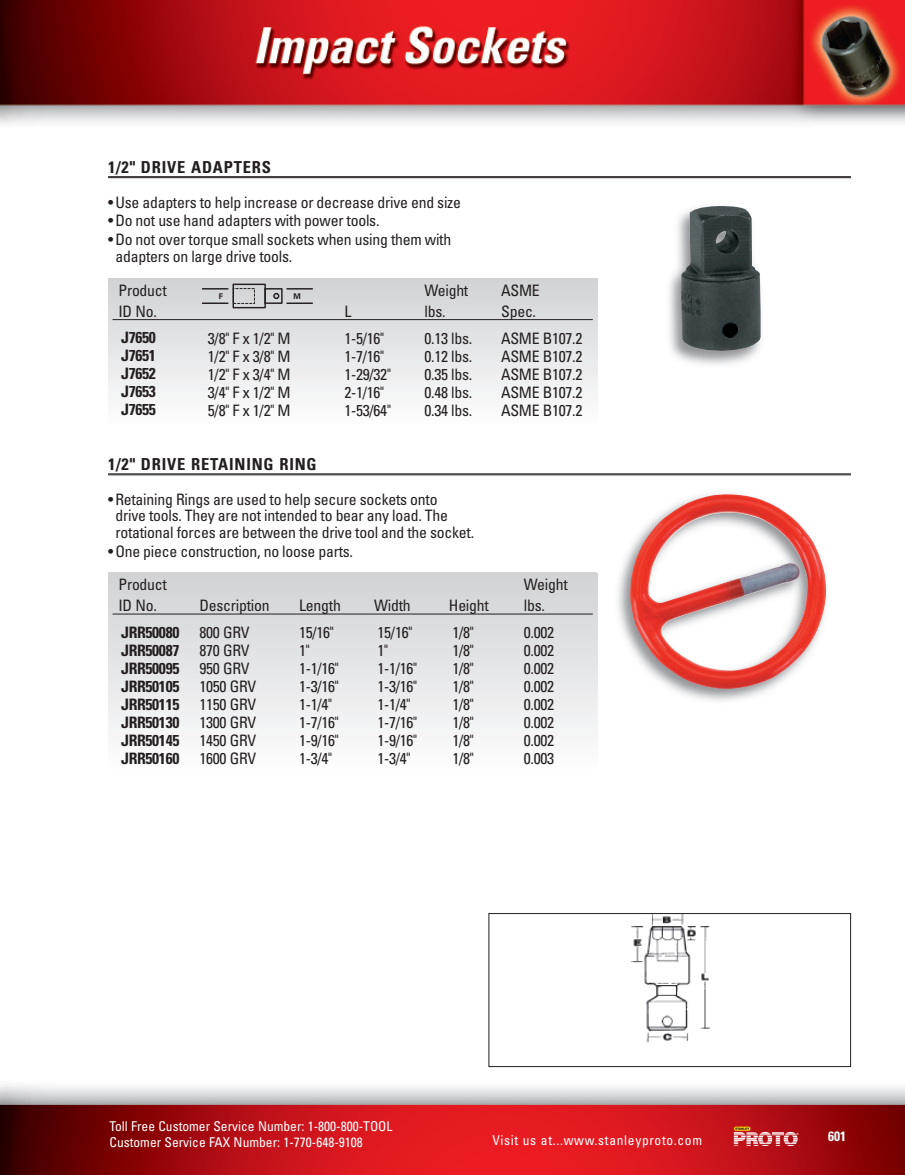
<style>
.page{position:relative;width:905px;height:1175px;background:#fff}
.page>*{position:absolute;margin:0;border:0;box-sizing:border-box;transform-origin:0 0}
.t1{font:700 condensed 16.5px "Univers";letter-spacing:.05em;color:#231f20}
.t2{font:condensed 15.75px/21px "Univers";letter-spacing:-.015em;color:#231f20}
.t3{font:700 condensed 15.75px "Univers";letter-spacing:-.02em;color:#231f20}
.t4{font:condensed 13.5px/16.5px "Univers";color:#fff}
.t5{font:condensed 13.5px "Univers";letter-spacing:.05em;color:#fff}
.t6{font:700 condensed 13.5px "Univers";color:#fff}
.t7{font:700 7.8px "Univers";color:#231f20}
</style>
<div class="page">
<img style="left:0;top:1060px;width:904px;height:114px">
<svg style="left:733px;top:1126px;width:65px;height:20px"></svg>
<div style="left:108px;top:278px;width:489px;height:147px;background:linear-gradient(to bottom,#cfd1d3,#fdfdfe)"></div>
<hr style="left:108px;top:176px;width:742px;height:1px;background:#231f20">
<hr style="left:108px;top:177px;width:742px;height:1px;background:#231f20">
<img style="left:669px;top:218px;width:89px;height:147px">
<img style="left:680px;top:206px;width:81px;height:145px">
<div style="left:232px;top:283px;width:34px;height:25px;border:1px solid #231f20"></div>
<div style="left:264px;top:288px;width:18px;height:16px;border:1px solid #231f20"></div>
<svg style="left:286px;top:288px;width:27px;height:1px"></svg>
<hr style="left:286px;top:302px;width:27px;height:2px;background:#231f20">
<svg style="left:202px;top:288px;width:26px;height:1px"></svg>
<hr style="left:202px;top:302px;width:26px;height:2px;background:#231f20">
<svg style="left:273px;top:293px;width:6px;height:6px"></svg>
<div style="left:233px;top:288px;width:22px;height:16px;border:1px dashed #231f20"></div>
<hr style="left:112px;top:319px;width:480px;height:1px;background:#231f20">
<div style="left:108px;top:572px;width:489px;height:199px;background:linear-gradient(to bottom,#cecfd1,#fefefe)"></div>
<hr style="left:108px;top:473px;width:742px;height:1px;background:#231f20">
<hr style="left:108px;top:474px;width:742px;height:1px;background:#231f20">
<img style="left:597px;top:552px;width:230px;height:178px">
<img style="left:596px;top:572px;width:1px;height:158px">
<img style="left:629px;top:494px;width:196px;height:195px">
<hr style="left:112px;top:613px;width:480px;height:1px;background:#231f20">
<img style="left:0;top:0;width:904px;height:124px">
<img style="left:630px;top:915px;width:80px;height:128px">
<div style="left:488px;top:913px;width:362px;height:153px;border:1px solid #231f20"></div>
<p class="t1" style="left:108px;top:161px;width:164px">1/2" DRIVE ADAPTERS</p>
<p class="t2" style="left:108px;top:193px;width:354px">• Use adapters to help increase or decrease drive end size</p>
<p class="t2" style="left:108px;top:212px;width:273px">• Do not use hand adapters with power tools.</p>
<p class="t2" style="left:115px;top:232px;width:337px;line-height:16.5px;text-indent:-7px">• Do not over torque small sockets when using them with adapters on large drive tools.</p>
<p class="t2" style="left:118px;top:281px;width:50px">Product<br>ID No.</p>
<p class="t7" style="left:219px;top:293px;width:6px">F</p>
<p class="t7" style="left:293px;top:293px;width:9px">M</p>
<p class="t2" style="left:424px;top:281px;width:45px">Weight lbs.</p>
<p class="t2" style="left:501px;top:281px;width:40px">ASME<br>Spec.</p>
<p class="t2" style="left:344px;top:302px;width:8px">L</p>
<p class="t3" style="left:121px;top:332px;width:36px">J7650</p>
<p class="t2" style="left:208px;top:329px;width:84px">3/8" F x 1/2" M</p>
<p class="t2" style="left:344px;top:329px;width:41px">1-5/16"</p>
<p class="t2" style="left:424px;top:329px;width:49px">0.13 lbs.</p>
<p class="t2" style="left:501px;top:329px;width:83px">ASME B107.2</p>
<p class="t3" style="left:121px;top:350px;width:36px">J7651</p>
<p class="t2" style="left:208px;top:347px;width:84px">1/2" F x 3/8" M</p>
<p class="t2" style="left:344px;top:347px;width:41px">1-7/16"</p>
<p class="t2" style="left:424px;top:347px;width:49px">0.12 lbs.</p>
<p class="t2" style="left:501px;top:347px;width:83px">ASME B107.2</p>
<p class="t3" style="left:121px;top:368px;width:36px">J7652</p>
<p class="t2" style="left:208px;top:365px;width:84px">1/2" F x 3/4" M</p>
<p class="t2" style="left:344px;top:365px;width:48px">1-29/32"</p>
<p class="t2" style="left:424px;top:365px;width:49px">0.35 lbs.</p>
<p class="t2" style="left:501px;top:365px;width:83px">ASME B107.2</p>
<p class="t3" style="left:121px;top:386px;width:36px">J7653</p>
<p class="t2" style="left:208px;top:383px;width:84px">3/4" F x 1/2" M</p>
<p class="t2" style="left:344px;top:383px;width:41px">2-1/16"</p>
<p class="t2" style="left:424px;top:383px;width:49px">0.48 lbs.</p>
<p class="t2" style="left:501px;top:383px;width:83px">ASME B107.2</p>
<p class="t3" style="left:121px;top:404px;width:36px">J7655</p>
<p class="t2" style="left:208px;top:401px;width:84px">5/8" F x 1/2" M</p>
<p class="t2" style="left:344px;top:401px;width:48px">1-53/64"</p>
<p class="t2" style="left:424px;top:401px;width:49px">0.34 lbs.</p>
<p class="t2" style="left:501px;top:401px;width:83px">ASME B107.2</p>
<p class="t1" style="left:108px;top:458px;width:210px">1/2" DRIVE RETAINING RING</p>
<p class="t2" style="left:115px;top:492px;width:360px;line-height:16.5px;text-indent:-7px">• Retaining Rings are used to help secure sockets onto<br>drive tools. They are not intended to bear any load. The rotational forces are between the drive tool and the socket.</p>
<p class="t2" style="left:118px;top:535px;width:236px;line-height:33.3px;text-indent:-10px">• One piece construction, no loose parts.<br>Product</p>
<p class="t2" style="left:118px;top:596px;width:40px">ID No.</p>
<p class="t2" style="left:199px;top:596px;width:72px">Description</p>
<p class="t2" style="left:299px;top:596px;width:43px">Length</p>
<p class="t2" style="left:374px;top:596px;width:38px">Width</p>
<p class="t2" style="left:449px;top:596px;width:41px">Height</p>
<p class="t2" style="left:524px;top:575px;width:45px">Weight lbs.</p>
<p class="t3" style="left:121px;top:626px;width:60px">JRR50080</p>
<p class="t2" style="left:199px;top:623px;width:52px">800 GRV</p>
<p class="t2" style="left:299px;top:623px;width:36px">15/16"</p>
<p class="t2" style="left:377px;top:623px;width:36px">15/16"</p>
<p class="t2" style="left:452px;top:623px;width:23px">1/8"</p>
<p class="t2" style="left:524px;top:623px;width:32px">0.002</p>
<p class="t3" style="left:121px;top:644px;width:60px">JRR50087</p>
<p class="t2" style="left:199px;top:641px;width:52px">870 GRV</p>
<p class="t2" style="left:299px;top:641px;width:12px">1"</p>
<p class="t2" style="left:377px;top:641px;width:12px">1"</p>
<p class="t2" style="left:452px;top:641px;width:23px">1/8"</p>
<p class="t2" style="left:524px;top:641px;width:32px">0.002</p>
<p class="t3" style="left:121px;top:662px;width:60px">JRR50095</p>
<p class="t2" style="left:199px;top:659px;width:52px">950 GRV</p>
<p class="t2" style="left:299px;top:659px;width:41px">1-1/16"</p>
<p class="t2" style="left:377px;top:659px;width:41px">1-1/16"</p>
<p class="t2" style="left:452px;top:659px;width:23px">1/8"</p>
<p class="t2" style="left:524px;top:659px;width:32px">0.002</p>
<p class="t3" style="left:121px;top:680px;width:60px">JRR50105</p>
<p class="t2" style="left:199px;top:677px;width:58px">1050 GRV</p>
<p class="t2" style="left:299px;top:677px;width:41px">1-3/16"</p>
<p class="t2" style="left:377px;top:677px;width:41px">1-3/16"</p>
<p class="t2" style="left:452px;top:677px;width:23px">1/8"</p>
<p class="t2" style="left:524px;top:677px;width:32px">0.002</p>
<p class="t3" style="left:121px;top:698px;width:60px">JRR50115</p>
<p class="t2" style="left:199px;top:695px;width:58px">1150 GRV</p>
<p class="t2" style="left:299px;top:695px;width:34px">1-1/4"</p>
<p class="t2" style="left:377px;top:695px;width:34px">1-1/4"</p>
<p class="t2" style="left:452px;top:695px;width:23px">1/8"</p>
<p class="t2" style="left:524px;top:695px;width:32px">0.002</p>
<p class="t3" style="left:121px;top:716px;width:60px">JRR50130</p>
<p class="t2" style="left:199px;top:713px;width:58px">1300 GRV</p>
<p class="t2" style="left:299px;top:713px;width:41px">1-7/16"</p>
<p class="t2" style="left:377px;top:713px;width:41px">1-7/16"</p>
<p class="t2" style="left:452px;top:713px;width:23px">1/8"</p>
<p class="t2" style="left:524px;top:713px;width:32px">0.002</p>
<p class="t3" style="left:121px;top:734px;width:60px">JRR50145</p>
<p class="t2" style="left:199px;top:731px;width:58px">1450 GRV</p>
<p class="t2" style="left:299px;top:731px;width:41px">1-9/16"</p>
<p class="t2" style="left:377px;top:731px;width:41px">1-9/16"</p>
<p class="t2" style="left:452px;top:731px;width:23px">1/8"</p>
<p class="t2" style="left:524px;top:731px;width:32px">0.002</p>
<p class="t3" style="left:121px;top:752px;width:60px">JRR50160</p>
<p class="t2" style="left:199px;top:749px;width:58px">1600 GRV</p>
<p class="t2" style="left:299px;top:749px;width:34px">1-3/4"</p>
<p class="t2" style="left:377px;top:749px;width:34px">1-3/4"</p>
<p class="t2" style="left:452px;top:749px;width:23px">1/8"</p>
<p class="t2" style="left:524px;top:749px;width:32px">0.003</p>
<p class="t4" style="left:110px;top:1119px;width:284px">Toll Free Customer Service Number: 1-800-800-TOOL<br>Customer Service FAX Number: 1-770-648-9108</p>
<p class="t5" style="left:492px;top:1134px;width:211px">Visit us at...www.stanleyproto.com</p>
<p class="t6" style="left:828px;top:1131px;width:19px">601</p>
</div>
